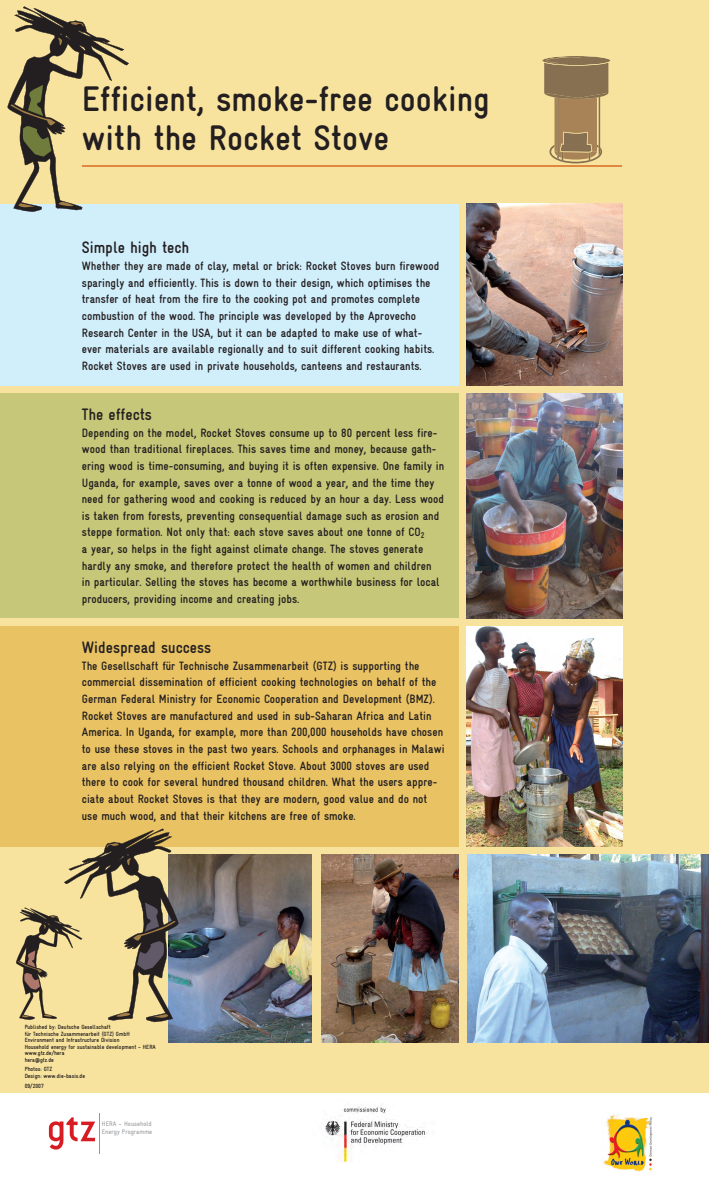
<style>
.page{position:relative;width:709px;height:1191px;background:#fff}
.page>*{position:absolute;margin:0;border:0;box-sizing:border-box;transform-origin:0 0}
.t1{font:700 condensed 35.7px/39.2px "Gravur";color:#231f20}
.t2{font:700 condensed 16.65px "Gravur";color:#231f20}
.t3{font:700 condensed 12.15px/16.6px "Gravur";color:#231f20}
.t4{font:condensed 6.7px/7.3px "Gravur";color:#939598}
.t5{font:700 condensed 6.1px/6.5px "Gravur";color:#231f20}
</style>
<div class="page">
<div style="left:0;top:0;width:709px;height:1092px;background:#f8e39e"></div>
<img style="left:467px;top:394px;width:155px;height:224px">
<img style="left:467px;top:626px;width:155px;height:220px">
<div style="left:0;top:394px;width:458px;height:224px;background:#c6c778"></div>
<div style="left:0;top:204px;width:458px;height:181px;background:#d1eefb"></div>
<div style="left:0;top:626px;width:458px;height:220px;background:#e9c263"></div>
<svg style="left:49px;top:1117px;width:46px;height:33px"></svg>
<hr style="left:99px;top:1113px;width:1px;height:40px;background:#939598">
<img style="left:603px;top:1114px;width:50px;height:58px">
<img style="left:321px;top:855px;width:138px;height:187px">
<img style="left:168px;top:855px;width:143px;height:187px">
<img style="left:467px;top:855px;width:242px;height:187px">
<hr style="left:82px;top:165px;width:539px;height:1px;background:#e08740">
<svg style="left:542px;top:56px;width:69px;height:107px"></svg>
<svg style="left:7px;top:6px;width:122px;height:206px"></svg>
<svg style="left:15px;top:828px;width:164px;height:194px"></svg>
<img style="left:467px;top:204px;width:155px;height:181px">
<img style="left:325px;top:1104px;width:102px;height:59px">
<h1 class="t1" style="left:82px;top:79px;width:409px">Efficient, smoke-free cooking with the Rocket Stove</h1>
<h2 class="t2" style="left:82px;top:238px;width:109px">Simple high tech</h2>
<p class="t3" style="left:82px;top:257px;width:359px">Whether they are made of clay, metal or brick: Rocket Stoves burn firewood sparingly and efficiently. This is down to their design, which optimises the transfer of heat from the fire to the cooking pot and promotes complete combustion of the wood. The principle was developed by the Aprovecho Research Center in the USA, but it can be adapted to make use of what&shy;ever materials are available regionally and to suit different cooking habits.<br>Rocket Stoves are used in private households, canteens and restaurants.</p>
<h2 class="t2" style="left:82px;top:405px;width:72px">The effects</h2>
<p class="t3" style="left:82px;top:424px;width:364px">Depending on the model, Rocket Stoves consume up to 80 percent less fire&shy;wood than traditional fireplaces. This saves time and money, because gath&shy;ering wood is time-consuming, and buying it is often expensive. One family in Uganda, for example, saves over a tonne of wood a year, and the time they need for gathering wood and cooking is reduced by an hour a day. Less wood is taken from forests, preventing consequential damage such as erosion and steppe formation. Not only that: each stove saves about one tonne of CO<sub>2<br></sub>a year, so helps in the fight against climate change. The stoves generate hardly any smoke, and therefore protect the health of women and children<br>in particular. Selling the stoves has become a worthwhile business for local producers, providing income and creating jobs.</p>
<h2 class="t2" style="left:82px;top:638px;width:131px">Widespread success</h2>
<p class="t3" style="left:82px;top:657px;width:364px">The Gesellschaft für Technische Zusammenarbeit (GTZ) is supporting the commercial dissemination of efficient cooking technologies on behalf of the German Federal Ministry for Economic Cooperation and Development (BMZ).<br>Rocket Stoves are manufactured and used in sub-Saharan Africa and Latin America. In Uganda, for example, more than 200,000 households have chosen to use these stoves in the past two years. Schools and orphanages in Malawi are also relying on the efficient Rocket Stove. About 3000 stoves are used there to cook for several hundred thousand children. What the users appre&shy;ciate about Rocket Stoves is that they are modern, good value and do not use much wood, and that their kitchens are free of smoke.</p>
<p class="t5" style="left:25px;top:1024px;width:133px">Published by: Deutsche Gesellschaft<br>für Technische Zusammenarbeit (GTZ) GmbH Environment and Infrastructure Division<br>Household energy for sustainable development – HERA www.gtz.de/hera<br>hera@gtz.de</p>
<p class="t5" style="left:25px;top:1066px;width:62px">Photos: GTZ<br>Design: www.die-basis.de</p>
<p class="t5" style="left:25px;top:1082px;width:21px">09/2007</p>
<p class="t4" style="left:102px;top:1120px;width:52px">HERA – Household<br>Energy Programme</p>
</div>
